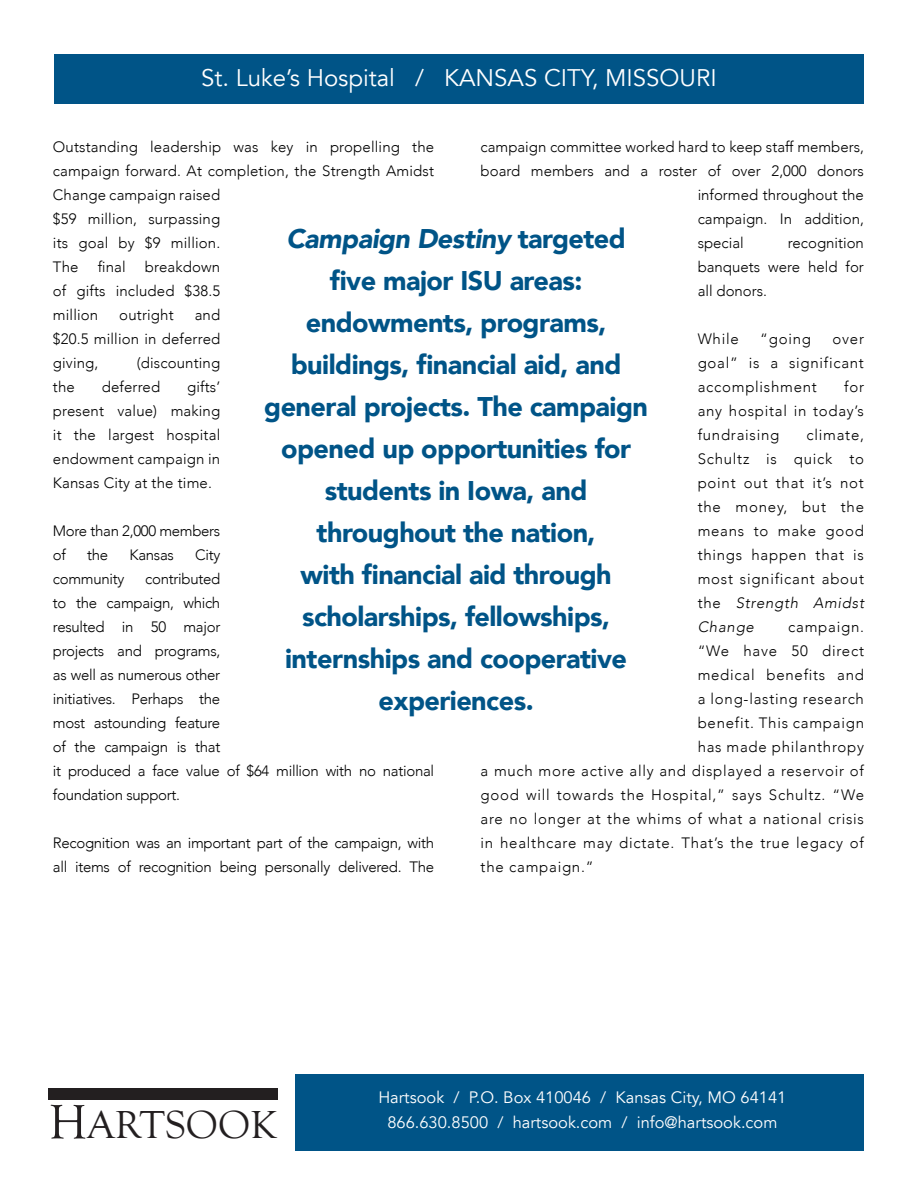
<style>
.page{position:relative;width:918px;height:1188px;background:#fff}
.page>*{position:absolute;margin:0;border:0;box-sizing:border-box;transform-origin:0 0}
.t1{font:40.2px "Goudy Old Style T";color:#231f20}
.t2{font:900 27px/42px "Avenir";letter-spacing:-.02em;color:#005487;text-align:center}
.t3{font:24px "Avenir LT";color:#fff}
.t4{font:16.5px "Avenir LT";color:#fff}
.t5{font:300 15px/24px "Avenir";letter-spacing:.01em;color:#000;text-align:justify}
.t6{font:300 15px/24px "Avenir";letter-spacing:-.02em;color:#000}
.t7{font:300 15px "Avenir";letter-spacing:.05em;color:#000}
.s1{font-style:italic}
.s2{font-size:49.65px}
</style>
<div class="page">
<div style="left:54px;top:54px;width:810px;height:50px;background:#005487"></div>
<div style="left:296px;top:1074px;width:568px;height:77px;background:#005487"></div>
<div style="left:48px;top:1088px;width:230px;height:12px;background:#231f20"></div>
<h3 class="t3" style="left:201px;top:64px;width:517px">St. Luke’s Hospital / KANSAS CITY, MISSOURI</h3>
<p class="t5" style="left:481px;top:135px;width:385px">campaign committee worked hard to keep staff members,</p>
<p class="t5" style="left:481px;top:159px;width:385px">board members and a roster of over 2,000 donors</p>
<p class="t5" style="left:698px;top:183px;width:168px">informed throughout the</p>
<p class="t5" style="left:698px;top:207px;width:168px">campaign. In addition,</p>
<p class="t5" style="left:698px;top:231px;width:48px">special</p>
<p class="t5" style="left:53px;top:135px;width:383px;text-align:left">Outstanding leadership was key in propelling the campaign forward. At completion, the Strength Amidst<br>Change campaign raised<br>$59 million, surpassing<br>its goal by $9 million.<br>The</p>
<p class="t2" style="left:264px;top:217px;width:385px"><span class="s1">Campaign Destiny</span> targeted five major ISU areas: endowments, programs, buildings, financial aid, and general projects. The campaign opened up opportunities for students in Iowa, and throughout the nation,<br>with financial aid through scholarships, fellowships, internships and cooperative experiences.</p>
<p class="t5" style="left:698px;top:231px;width:168px;text-indent:90px">recognition banquets were held for all donors.</p>
<p class="t5" style="left:698px;top:327px;width:43px">While</p>
<p class="t5" style="left:760px;top:327px;width:52px">“going</p>
<p class="t5" style="left:98px;top:255px;width:29px">final</p>
<p class="t5" style="left:53px;top:255px;width:169px;text-indent:92px">breakdown of gifts included $38.5 million</p>
<p class="t5" style="left:53px;top:303px;width:169px;text-indent:142px">and $20.5 million in deferred giving,</p>
<p class="t5" style="left:119px;top:303px;width:56px">outright</p>
<p class="t5" style="left:698px;top:327px;width:168px;text-indent:135px">over goal” is a significant accomplishment</p>
<p class="t5" style="left:137px;top:351px;width:85px">(discounting</p>
<p class="t5" style="left:53px;top:375px;width:23px">the</p>
<p class="t5" style="left:102px;top:375px;width:60px">deferred</p>
<p class="t5" style="left:53px;top:375px;width:169px;text-indent:134px">gifts’ present value) making it the largest hospital endowment campaign in Kansas City at the time.</p>
<p class="t6" style="left:53px;top:519px;width:169px">More than 2,000 members of</p>
<p class="t5" style="left:698px;top:375px;width:168px;text-indent:146px">for any hospital in today’s fundraising</p>
<p class="t5" style="left:698px;top:423px;width:168px;text-indent:109px">climate, Schultz is quick to point out that it’s not the money, but the means to make good things happen that is most significant about the <span class="s1">Strength Amidst Change</span></p>
<p class="t5" style="left:87px;top:543px;width:23px">the</p>
<p class="t5" style="left:130px;top:543px;width:46px">Kansas</p>
<p class="t5" style="left:195px;top:543px;width:27px">City</p>
<p class="t6" style="left:53px;top:567px;width:73px">community</p>
<p class="t6" style="left:53px;top:567px;width:383px;text-indent:92px">contributed<br>to the campaign, which<br>resulted in 50 major<br>projects and programs,<br>as well as numerous other<br>initiatives. Perhaps the<br>most astounding feature<br>of the campaign is that<br>it produced a face value of $64 million with no national foundation support.</p>
<p class="t6" style="left:53px;top:831px;width:383px">Recognition was an important part of the campaign, with all items of recognition being personally delivered. The</p>
<p class="t7" style="left:788px;top:618px;width:77px">campaign.</p>
<p class="t7" style="left:698px;top:642px;width:168px">“We have 50 direct</p>
<p class="t7" style="left:698px;top:666px;width:168px">medical benefits and</p>
<p class="t7" style="left:698px;top:690px;width:168px">a long-lasting research</p>
<p class="t7" style="left:698px;top:714px;width:168px">benefit. This campaign</p>
<p class="t7" style="left:698px;top:738px;width:168px">has made philanthropy</p>
<p class="t7" style="left:481px;top:762px;width:385px">a much more active ally and displayed a reservoir of</p>
<p class="t7" style="left:481px;top:786px;width:385px">good will towards the Hospital,” says Schultz. “We</p>
<p class="t7" style="left:481px;top:810px;width:385px">are no longer at the whims of what a national crisis</p>
<p class="t7" style="left:481px;top:834px;width:385px">in healthcare may dictate. That’s the true legacy of</p>
<p class="t7" style="left:481px;top:858px;width:114px">the campaign.”</p>
<p class="t4" style="left:378px;top:1088px;width:410px">Hartsook / P.O. Box 410046 / Kansas City, MO 64141</p>
<h1 class="t1" style="left:49px;top:1103px;width:230px"><span class="s2">H</span>ARTSOOK</h1>
<p class="t4" style="left:387px;top:1113px;width:392px">866.630.8500 / hartsook.com / info@hartsook.com</p>
</div>
